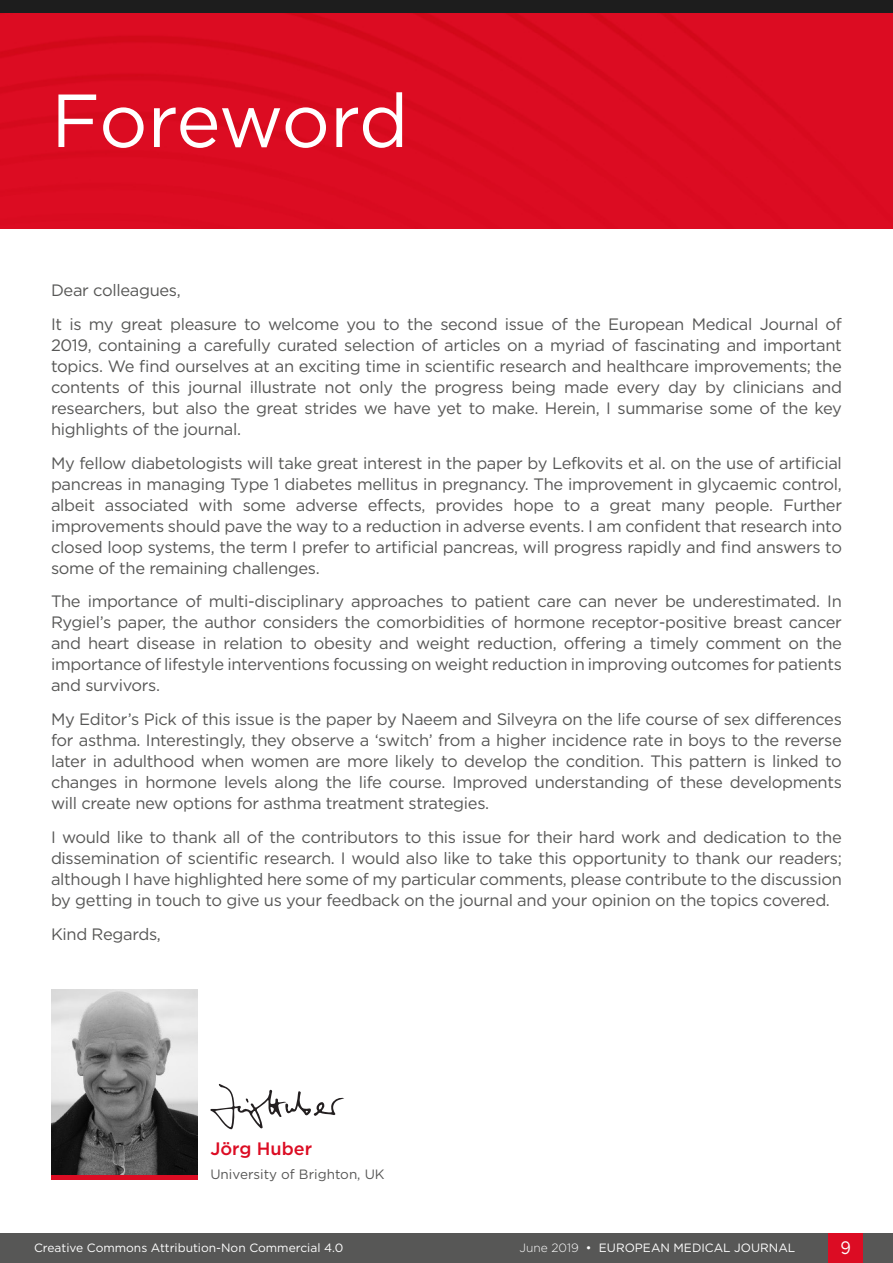
<style>
.page{position:relative;width:893px;height:1263px;background:#fff}
.page>*{position:absolute;margin:0;border:0;box-sizing:border-box;transform-origin:0 0}
.t1{font:75px "Gotham";letter-spacing:-.02em;color:#fff}
.Foreword_Author_Name{font:500 18px "Gotham";color:#dc0c23}
.t2{font:18px "Gotham";color:#fff;scale:.9 1}
.Body_Text{font:16.5px/21px "Gotham";letter-spacing:-.02em;color:#575756;text-align:justify}
.Foreword_Author_By_L{font:13.5px "Gotham";color:#575756}
.t3{font:12px "Gotham";color:#fff}
.s1{font-weight:300}
</style>
<div class="page">
<div style="left:0;top:1233px;width:893px;height:30px;background:#575756"></div>
<div style="left:829px;top:1233px;width:34px;height:30px;background:#dc0c23"></div>
<div style="left:0;top:13px;width:893px;height:216px;background:#dc0c22"></div>
<div style="left:0;top:0;width:893px;height:13px;background:#1d1d1d"></div>
<img style="left:51px;top:989px;width:147px;height:186px">
<hr style="left:51px;top:1175px;width:147px;height:4px;background:#dc0c23">
<svg style="left:210px;top:1084px;width:134px;height:46px"></svg>
<p class="t1" style="left:51px;top:72px;width:359px">Foreword</p>
<p class="Body_Text" style="left:51px;top:279px;width:131px">Dear colleagues,</p>
<p class="Body_Text" style="left:51px;top:313px;width:792px">It is my great pleasure to welcome you to the second issue of the European Medical Journal of 2019, containing a carefully curated selection of articles on a myriad of fascinating and important topics. We find ourselves at an exciting time in scientific research and healthcare improvements; the contents of this journal illustrate not only the progress being made every day by clinicians and researchers, but also the great strides we have yet to make. Herein, I summarise some of the key highlights of the journal.</p>
<p class="Body_Text" style="left:51px;top:452px;width:792px">My fellow diabetologists will take great interest in the paper by Lefkovits et al. on the use of artificial pancreas in managing Type 1 diabetes mellitus in pregnancy. The improvement in glycaemic control, albeit associated with some adverse effects, provides hope to a great many people. Further improvements should pave the way to a reduction in adverse events. I am confident that research into closed loop systems, the term I prefer to artificial pancreas, will progress rapidly and find answers to some of the remaining challenges.</p>
<p class="Body_Text" style="left:51px;top:591px;width:792px">The importance of multi-disciplinary approaches to patient care can never be underestimated. In Rygiel’s paper, the author considers the comorbidities of hormone receptor-positive breast cancer and heart disease in relation to obesity and weight reduction, offering a timely comment on the importance of lifestyle interventions focussing on weight reduction in improving outcomes for patients and survivors.</p>
<p class="Body_Text" style="left:51px;top:708px;width:792px">My Editor’s Pick of this issue is the paper by Naeem and Silveyra on the life course of sex differences for asthma. Interestingly, they observe a ‘switch’ from a higher incidence rate in boys to the reverse later in adulthood when women are more likely to develop the condition. This pattern is linked to changes in hormone levels along the life course. Improved understanding of these developments will create new options for asthma treatment strategies.</p>
<p class="Body_Text" style="left:51px;top:826px;width:792px">I would like to thank all of the contributors to this issue for their hard work and dedication to the dissemination of scientific research. I would also like to take this opportunity to thank our readers; although I have highlighted here some of my particular comments, please contribute to the discussion by getting in touch to give us your feedback on the journal and your opinion on the topics covered.</p>
<p class="Body_Text" style="left:51px;top:923px;width:111px">Kind Regards,</p>
<p class="Foreword_Author_Name" style="left:210px;top:1136px;width:103px">Jörg Huber</p>
<p class="Foreword_Author_By_L" style="left:210px;top:1166px;width:176px">University of Brighton, UK</p>
<p class="t3" style="left:34px;top:1240px;width:311px">Creative Commons Attribution-Non Commercial 4.0</p>
<p class="t3" style="left:520px;top:1240px;width:277px"><span class="s1">June 2019</span> • EUROPEAN MEDICAL JOURNAL</p>
<p class="t2" style="left:840px;top:1236px;width:13px">9</p>
</div>
